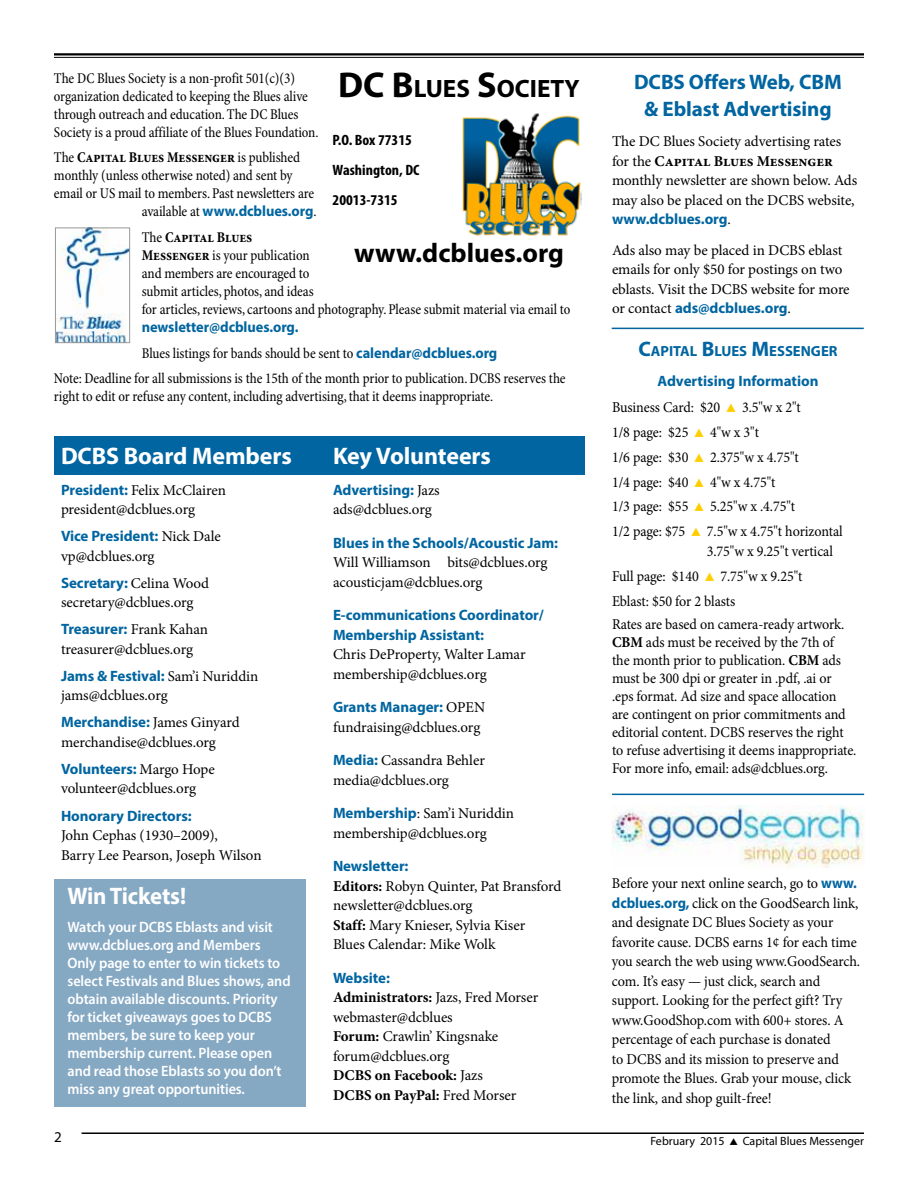
<style>
.page{position:relative;width:918px;height:1188px;background:#fff}
.page>*{position:absolute;margin:0;border:0;box-sizing:border-box;transform-origin:0 0}
.t1{font:700 27px "Myriad Pro";color:#000}
.t2{font:700 25.2px "Myriad Pro";color:#000}
.t3{font:700 24px "Myriad Pro";letter-spacing:-.005em;color:#fff}
.t4{font:700 24px "Myriad Pro";letter-spacing:-.005em;color:#fff;scale:.95 1}
.t5{font:700 21px/27px "Myriad Pro";letter-spacing:-.005em;color:#0065a0;text-align:center}
.t6{font:15px/19.5px "Minion Pro";letter-spacing:-.01em;color:#000}
.t7{font:condensed 15px/18px "Minion Pro";letter-spacing:-.01em;color:#000;scale:.96 1}
.t8{font:15px/18px "Minion Pro";letter-spacing:-.01em;color:#000;scale:.94 1}
.t9{font:15px/19.5px "Minion Pro";letter-spacing:-.01em;color:#000;scale:.95 1}
.t10{font:700 15px/19.5px "Myriad Pro";letter-spacing:-.005em;color:#0065a0}
.t11{font:600 15px/18px "Myriad Pro";letter-spacing:-.005em;color:#fff;scale:.95 1}
.t12{font:700 15px "Myriad Pro";letter-spacing:-.005em;color:#0065a0;scale:.96 1}
.t13{font:700 condensed 15px/30.3px "Myriad Pro";color:#000;scale:1.06 1}
.t14{font:15px "Myriad Pro";color:#000}
.t15{font:700 14.7px "Myriad Pro";color:#0065a0}
.t16{font:12px "Myriad Pro";color:#000}
.s1{font-weight:700}
.s2{font-family:"Minion Pro";font-weight:400;font-stretch:condensed;color:#000}
.s3{font-family:"Myriad Pro";font-weight:700;font-stretch:normal;color:#0065a0}
.s4{font-size:36px}
.s5{font-family:"Myriad Pro";font-weight:700;color:#0065a0}
.s6{font-family:"Minion Pro";font-weight:400;color:#000}
.s7{font-size:21px}
.s8{font-family:"Zingbats";color:#ffce00}
.s9{font-family:"Zingbats"}
</style>
<div class="page">
<hr style="left:54px;top:53px;width:810px;height:3px;background:#000">
<hr style="left:54px;top:57px;width:810px;height:1px;background:#000">
<hr style="left:82px;top:1132px;width:782px;height:2px;background:#000">
<img style="left:462px;top:113px;width:120px;height:123px">
<div style="left:54px;top:437px;width:531px;height:38px;background:#0065a0"></div>
<img style="left:57px;top:229px;width:71px;height:112px">
<div style="left:55px;top:227px;width:75px;height:116px;border:1px solid #999"></div>
<img style="left:612px;top:806px;width:251px;height:62px">
<hr style="left:612px;top:328px;width:252px;height:1px;background:#0065a0">
<hr style="left:612px;top:794px;width:252px;height:1px;background:#0065a0">
<div style="left:54px;top:879px;width:251px;height:228px;background:#85a8c3"></div>
<p class="t7" style="left:54px;top:70px;width:277px">The DC Blues Society is a non-profit 501(c)(3) organization dedicated to keeping the Blues alive through outreach and education. The DC Blues Society is a proud affiliate of the Blues Foundation.</p>
<p class="t7" style="left:54px;top:149px;width:273px">The <span class="s1">Capital Blues Messenger</span> is published monthly (unless otherwise noted) and sent by email or US mail to members. Past newsletters are</p>
<p class="t12" style="left:142px;top:202px;width:184px"><span class="s2">available at</span> www.dcblues.org<span class="s2">.</span></p>
<p class="t7" style="left:142px;top:229px;width:448px">The <span class="s1">Capital Blues<br>Messenger</span> is your publication<br>and members are encouraged to<br>submit articles, photos, and ideas<br>for articles, reviews, cartoons and photography. Please submit material via email to</p>
<p class="t12" style="left:142px;top:317px;width:165px">newsletter@dcblues.org.</p>
<p class="t7" style="left:54px;top:341px;width:535px;line-height:25.5px;text-indent:88px">Blues listings for bands should be sent to <span class="s3">calendar@dcblues.org<br></span>Note: Deadline for all submissions is the 15th of the month prior to publication. DCBS reserves the</p>
<p class="t7" style="left:54px;top:388px;width:459px">right to edit or refuse any content, including advertising, that it deems inappropriate.</p>
<h2 class="t2" style="left:338px;top:73px;width:243px"><span class="s4">DC B</span>LUES <span class="s4">S</span>OCIETY</h2>
<p class="t13" style="left:333px;top:124px;width:83px">P.O. Box 77315<br>Washington, DC<br>20013-7315</p>
<h1 class="t1" style="left:354px;top:235px;width:211px">www.dcblues.org</h1>
<h3 class="t3" style="left:61px;top:441px;width:232px">DCBS Board Members</h3>
<p class="t6" style="left:61px;top:480px;width:166px"><span class="s5">President:</span> Felix McClairen president@dcblues.org</p>
<p class="t10" style="left:61px;top:526px;width:161px">Vice President: <span class="s6">Nick Dale</span></p>
<p class="t6" style="left:61px;top:546px;width:95px">vp@dcblues.org</p>
<p class="t10" style="left:61px;top:572px;width:150px">Secretary: <span class="s6">Celina Wood</span></p>
<p class="t6" style="left:61px;top:593px;width:134px">secretary@dcblues.org</p>
<p class="t10" style="left:61px;top:619px;width:148px">Treasurer: <span class="s6">Frank Kahan</span></p>
<p class="t6" style="left:61px;top:639px;width:134px">treasurer@dcblues.org</p>
<p class="t10" style="left:61px;top:666px;width:199px">Jams &amp; Festival: <span class="s6">Sam’i Nuriddin</span></p>
<p class="t6" style="left:61px;top:686px;width:108px">jams@dcblues.org</p>
<p class="t10" style="left:61px;top:712px;width:180px">Merchandise: <span class="s6">James Ginyard</span></p>
<p class="t6" style="left:61px;top:732px;width:156px">merchandise@dcblues.org</p>
<p class="t10" style="left:61px;top:759px;width:155px">Volunteers: <span class="s6">Margo Hope</span></p>
<p class="t6" style="left:61px;top:779px;width:137px">volunteer@dcblues.org</p>
<p class="t10" style="left:61px;top:805px;width:132px">Honorary Directors:</p>
<p class="t6" style="left:61px;top:826px;width:202px">John Cephas (1930–2009),<br>Barry Lee Pearson, Joseph Wilson</p>
<h3 class="t4" style="left:68px;top:880px;width:126px">Win Tickets!</h3>
<p class="t11" style="left:68px;top:918px;width:236px">Watch your DCBS Eblasts and visit www.dcblues.org and Members Only page to enter to win tickets to select Festivals and Blues shows, and obtain available discounts. Priority for ticket giveaways goes to DCBS members, be sure to keep your membership current. Please open and read those Eblasts so you don’t miss any great opportunities.</p>
<p class="t14" style="left:54px;top:1128px;width:9px">2</p>
<h3 class="t3" style="left:333px;top:441px;width:159px">Key Volunteers</h3>
<p class="t10" style="left:333px;top:479px;width:108px">Advertising: <span class="s6">Jazs</span></p>
<p class="t6" style="left:333px;top:500px;width:100px">ads@dcblues.org</p>
<p class="t10" style="left:333px;top:532px;width:227px">Blues in the Schools/Acoustic Jam:</p>
<p class="t6" style="left:333px;top:553px;width:216px">Will Williamson bits@dcblues.org acousticjam@dcblues.org</p>
<p class="t10" style="left:333px;top:605px;width:212px">E-communications Coordinator/<br>Membership Assistant:</p>
<p class="t6" style="left:333px;top:645px;width:194px">Chris DeProperty, Walter Lamar membership@dcblues.org</p>
<p class="t10" style="left:333px;top:697px;width:154px">Grants Manager: <span class="s6">OPEN</span></p>
<p class="t6" style="left:333px;top:717px;width:149px">fundraising@dcblues.org</p>
<p class="t6" style="left:333px;top:751px;width:153px"><span class="s5">Media:</span> Cassandra Behler media@dcblues.org</p>
<p class="t6" style="left:333px;top:804px;width:183px"><span class="s5">Membership</span>: Sam’i Nuriddin membership@dcblues.org</p>
<p class="t10" style="left:333px;top:856px;width:77px">Newsletter:</p>
<p class="t6" style="left:333px;top:876px;width:230px"><span class="s1">Editors:</span> Robyn Quinter, Pat Bransford newsletter@dcblues.org<br><span class="s1">Staff:</span> Mary Knieser, Sylvia Kiser<br>Blues Calendar: Mike Wolk</p>
<p class="t10" style="left:333px;top:968px;width:58px">Website:</p>
<p class="t6" style="left:333px;top:988px;width:207px"><span class="s1">Administrators:</span> Jazs, Fred Morser webmaster@dcblues<br><span class="s1">Forum:</span> Crawlin’ Kingsnake forum@dcblues.org<br><span class="s1">DCBS on Facebook:</span> Jazs<br><span class="s1">DCBS on PayPal:</span> Fred Morser</p>
<h3 class="t5" style="left:634px;top:68px;width:209px">DCBS Offers Web, CBM &amp; Eblast Advertising</h3>
<p class="t6" style="left:612px;top:132px;width:247px">The DC Blues Society advertising rates for the <span class="s1">Capital Blues Messenger </span>monthly newsletter are shown below. Ads may also be placed on the DCBS website,</p>
<p class="t10" style="left:612px;top:209px;width:120px">www.dcblues.org<span class="s6">.</span></p>
<p class="t6" style="left:612px;top:240px;width:239px">Ads also may be placed in DCBS eblast emails for only $50 for postings on two eblasts. Visit the DCBS website for more</p>
<p class="t10" style="left:612px;top:298px;width:180px"><span class="s6">or contact</span> ads@dcblues.org<span class="s6">.</span></p>
<p class="t15" style="left:638px;top:341px;width:201px"><span class="s7">C</span>APITAL <span class="s7">B</span>LUES <span class="s7">M</span>ESSENGER</p>
<p class="t10" style="left:657px;top:371px;width:163px">Advertising Information</p>
<p class="t8" style="left:612px;top:395px;width:247px;line-height:24.9px">Business Card: $20 <span class="s8">s</span> 3.5"w x 2"t<br>1/8 page: $25 <span class="s8">s</span> 4"w x 3"t<br>1/6 page: $30 <span class="s8">s</span> 2.375"w x 4.75"t<br>1/4 page: $40 <span class="s8">s</span> 4"w x 4.75"t<br>1/3 page: $55 <span class="s8">s</span> 5.25"w x .4.75"t<br>1/2 page: $75 <span class="s8">s</span> 7.5"w x 4.75"t horizontal</p>
<p class="t8" style="left:612px;top:539px;width:237px;line-height:24.9px;text-indent:95px">3.75"w x 9.25"t vertical<br>Full page: $140 <span class="s8">s</span> 7.75"w x 9.25"t<br>Eblast: $50 for 2 blasts</p>
<p class="t8" style="left:612px;top:615px;width:262px">Rates are based on camera-ready artwork.<br><span class="s1">CBM</span> ads must be received by the 7th of the month prior to publication. <span class="s1">CBM</span> ads must be 300 dpi or greater in .pdf, .ai or .eps format. Ad size and space allocation are contingent on prior commitments and editorial content. DCBS reserves the right to refuse advertising it deems inappropriate.<br>For more info, email: ads@dcblues.org.</p>
<p class="t9" style="left:612px;top:874px;width:263px">Before your next online search, go to <span class="s5">www. dcblues.org,</span> click on the GoodSearch link, and designate DC Blues Society as your favorite cause. DCBS earns 1¢ for each time you search the web using www.GoodSearch. com. It’s easy — just click, search and support. Looking for the perfect gift? Try www.GoodShop.com with 600+ stores. A percentage of each purchase is donated<br>to DCBS and its mission to preserve and promote the Blues. Grab your mouse, click the link, and shop guilt-free!</p>
<p class="t16" style="left:651px;top:1133px;width:215px">February 2015 <span class="s9">s</span> Capital Blues Messenger</p>
</div>
